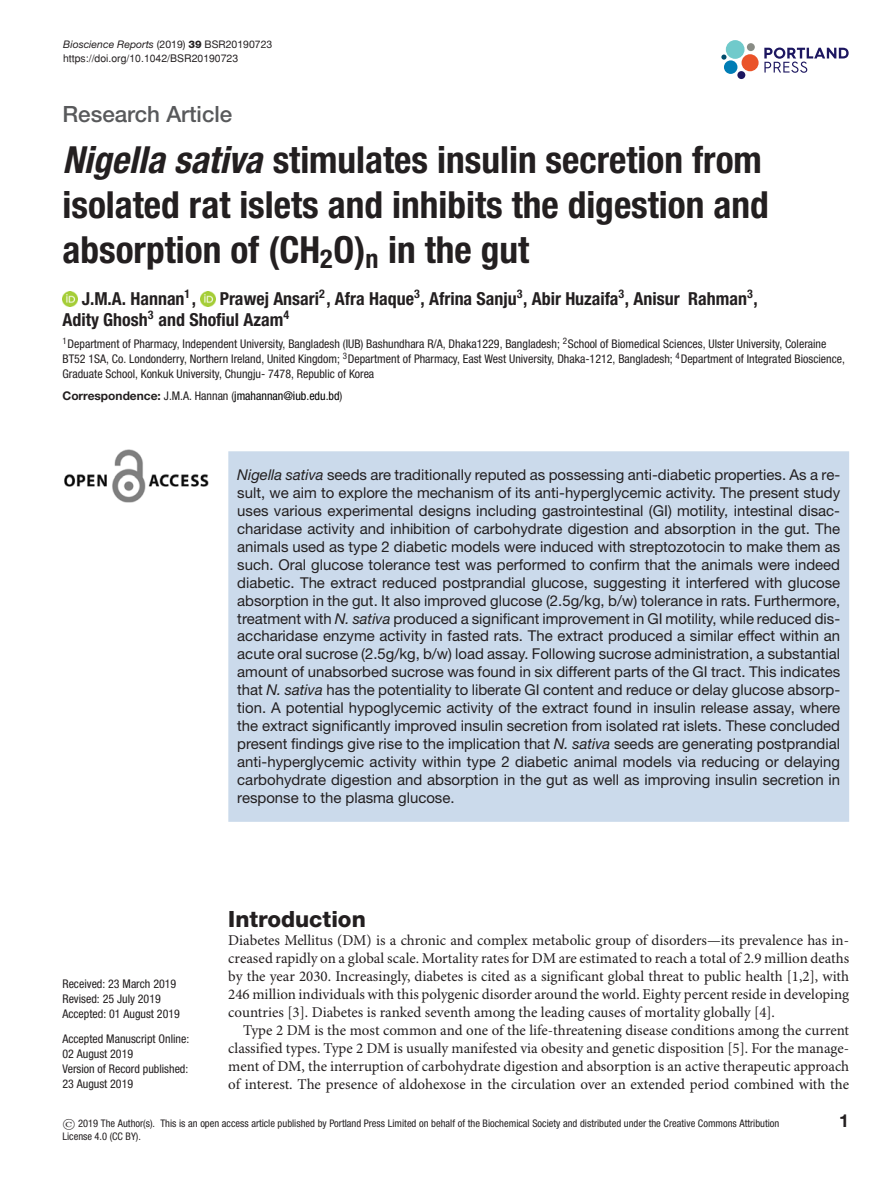
<style>
.page{position:relative;width:893px;height:1183px;background:#fff}
.page>*{position:absolute;margin:0;border:0;box-sizing:border-box;transform-origin:0 0}
.t1{font:700 condensed 37.35px/44.8px "Helvetica Neue LT Std";color:#231f20}
.t2{font:500 22.35px "Helvetica Neue LT Std";color:#58595b}
.t3{font:800 22.35px "Helvetica Neue LT Std";color:#231f20}
.t4{font:700 condensed 18px/20.9px "Helvetica Neue LT Std";color:#231f20}
.t5{font:700 18px "Helvetica Neue LT Std";color:#231f20}
.t6{font:15px/18px "Helvetica Neue LT Std";color:#231f20;text-align:justify}
.t7{font:15px/18px "Minion Pro";color:#231f20;text-align:justify}
.t8{font:condensed 12px/15px "Helvetica Neue LT Std";color:#231f20}
.t9{font:condensed 12px "Helvetica Neue LT Std";color:#000}
.t10{font:condensed 10.5px/13.5px "Helvetica Neue LT Std";color:#231f20}
.t11{font:italic 10.5px "Helvetica Neue LT Std";color:#231f20}
.t12{font:10.5px "Helvetica";color:#231f20}
.s1{font-style:normal}
.s2{font-weight:800;font-style:normal}
.s3{font-style:italic}
.s4{font-weight:700;font-stretch:normal;color:#231f20}
.s5{color:#231f20}
.s6{font-family:"SFRM0700";font-stretch:normal}
</style>
<div class="page">
<svg style="left:764px;top:48px;width:85px;height:25px"></svg>
<div style="left:726px;top:40px;width:18px;height:19px;background:#70cacb;border-radius:50%"></div>
<div style="left:741px;top:54px;width:18px;height:17px;background:#ea5329;border-radius:50%"></div>
<div style="left:724px;top:60px;width:13px;height:14px;background:#007db5;border-radius:50%"></div>
<div style="left:737px;top:71px;width:8px;height:8px;background:#1d1760;border-radius:50%"></div>
<div style="left:747px;top:43px;width:8px;height:8px;background:#888c85;border-radius:50%"></div>
<svg style="left:721px;top:54px;width:5px;height:6px"></svg>
<img style="left:62px;top:291px;width:16px;height:15px">
<img style="left:200px;top:291px;width:16px;height:15px">
<img style="left:64px;top:449px;width:145px;height:53px">
<div style="left:228px;top:451px;width:621px;height:370px;background:#cbdaeb"></div>
<p class="t11" style="left:63px;top:40px;width:211px">Bioscience Reports <span class="s1">(2019)</span> <span class="s2">39</span> <span class="s1">BSR20190723</span></p>
<p class="t12" style="left:63px;top:54px;width:177px">https://doi.org/10.1042/BSR20190723</p>
<h2 class="t2" style="left:62px;top:106px;width:171px">Research Article</h2>
<h1 class="t1" style="left:62px;top:140px;width:708px"><span class="s3">Nigella sativa</span> stimulates insulin secretion from isolated rat islets and inhibits the digestion and absorption of (CH<sub>2</sub>O)<sub>n</sub> in the gut</h1>
<p class="t4" style="left:82px;top:289px;width:116px">J.M.A. Hannan<sup>1</sup> ,</p>
<p class="t4" style="left:62px;top:289px;width:697px;text-indent:157px">Prawej Ansari<sup>2</sup> , Afra Haque<sup>3</sup>, Afrina Sanju<sup>3</sup>, Abir Huzaifa<sup>3</sup>, Anisur Rahman<sup>3</sup>,<br>Adity Ghosh<sup>3</sup> and Shofiul Azam<sup>4</sup></p>
<p class="t8" style="left:62px;top:337px;width:784px"><sup>1</sup>Department of Pharmacy, Independent University, Bangladesh (IUB) Bashundhara R/A, Dhaka1229, Bangladesh; <sup>2</sup>School of Biomedical Sciences, Ulster University, Coleraine<br>BT52 1SA, Co. Londonderry, Northern Ireland, United Kingdom; <sup>3</sup>Department of Pharmacy, East West University, Dhaka-1212, Bangladesh; <sup>4</sup>Department of Integrated Bioscience,<br>Graduate School, Konkuk University, Chungju- 7478, Republic of Korea</p>
<p class="t9" style="left:62px;top:391px;width:282px"><span class="s4">Correspondence:</span> <span class="s5">J.M.A. Hannan (</span>jmahannan@iub.edu.bd<span class="s5">)</span></p>
<p class="t6" style="left:237px;top:467px;width:604px"><span class="s3">Nigella sativa</span> seeds are traditionally reputed as possessing anti-diabetic properties. As a re&shy;sult, we aim to explore the mechanism of its anti-hyperglycemic activity. The present study uses various experimental designs including gastrointestinal (GI) motility, intestinal disac&shy;charidase activity and inhibition of carbohydrate digestion and absorption in the gut. The animals used as type 2 diabetic models were induced with streptozotocin to make them as such. Oral glucose tolerance test was performed to confirm that the animals were indeed diabetic. The extract reduced postprandial glucose, suggesting it interfered with glucose absorption in the gut. It also improved glucose (2.5g/kg, b/w) tolerance in rats. Furthermore, treatment with <span class="s3">N. sativa</span> produced a significant improvement in GI motility, while reduced dis&shy;accharidase enzyme activity in fasted rats. The extract produced a similar effect within an acute oral sucrose (2.5g/kg, b/w) load assay. Following sucrose administration, a substantial amount of unabsorbed sucrose was found in six different parts of the GI tract. This indicates that <span class="s3">N. sativa</span> has the potentiality to liberate GI content and reduce or delay glucose absorp&shy;tion. A potential hypoglycemic activity of the extract found in insulin release assay, where the extract significantly improved insulin secretion from isolated rat islets. These concluded present findings give rise to the implication that <span class="s3">N. sativa</span> seeds are generating postprandial anti-hyperglycemic activity within type 2 diabetic animal models via reducing or delaying carbohydrate digestion and absorption in the gut as well as improving insulin secretion in response to the plasma glucose.</p>
<h2 class="t3" style="left:228px;top:910px;width:139px">Introduction</h2>
<p class="t7" style="left:228px;top:932px;width:622px">Diabetes Mellitus (DM) is a chronic and complex metabolic group of disorders—its prevalence has in&shy;creased rapidly on a global scale. Mortality rates for DM are estimated to reach a total of 2.9 million deaths by the year 2030. Increasingly, diabetes is cited as a significant global threat to public health [1,2], with 246 million individuals with this polygenic disorder around the world. Eighty percent reside in developing countries [3]. Diabetes is ranked seventh among the leading causes of mortality globally [4].</p>
<p class="t7" style="left:228px;top:1022px;width:622px;text-indent:15px">Type 2 DM is the most common and one of the life-threatening disease conditions among the current classified types. Type 2 DM is usually manifested via obesity and genetic disposition [5]. For the manage&shy;ment of DM, the interruption of carbohydrate digestion and absorption is an active therapeutic approach of interest. The presence of aldohexose in the circulation over an extended period combined with the</p>
<p class="t10" style="left:62px;top:1117px;width:718px"><span class="s6">©</span> 2019 The Author(s). This is an open access article published by Portland Press Limited on behalf of the Biochemical Society and distributed under the Creative Commons Attribution<br>License 4.0 (CC BY).</p>
<p class="t5" style="left:839px;top:1113px;width:11px">1</p>
<p class="t8" style="left:62px;top:976px;width:119px">Received: 23 March 2019<br>Revised: 25 July 2019<br>Accepted: 01 August 2019</p>
<p class="t8" style="left:62px;top:1032px;width:128px">Accepted Manuscript Online:<br>02 August 2019<br>Version of Record published:<br>23 August 2019</p>
</div>
